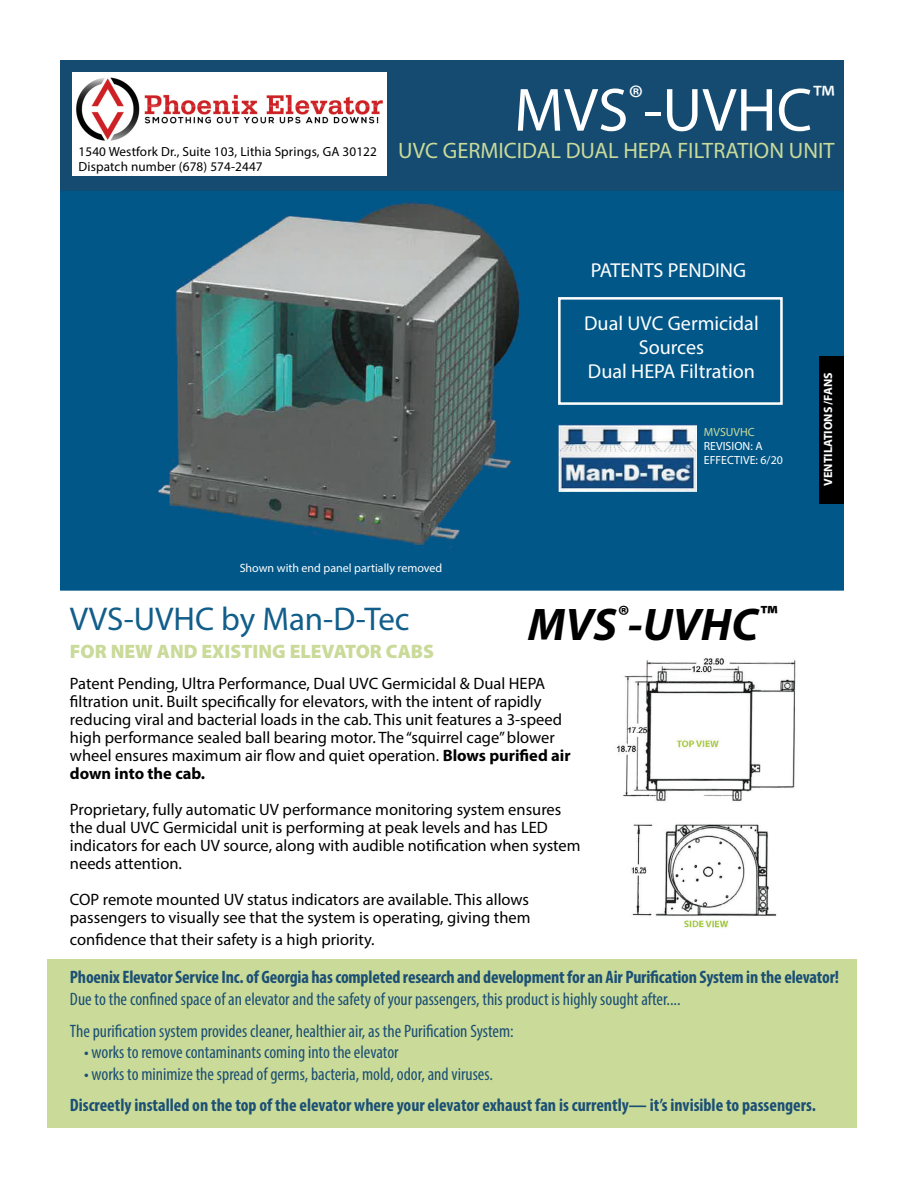
<style>
.page{position:relative;width:918px;height:1188px;background:#fff}
.page>*{position:absolute;margin:0;border:0;box-sizing:border-box;transform-origin:0 0}
.t1{font:61.5px "Myriad Pro";color:#fff}
.t2{font:italic 700 45.9px "Myriad Pro";color:#000}
.t3{font:33px "Myriad Pro";color:#125e8a}
.t4{font:22.35px "Myriad Pro";color:#c9da99}
.t5{font:20.1px/24.2px "Myriad Pro";color:#fff;text-align:center}
.t6{font:900 19.5px "Myriad Pro";color:#c9da99}
.t7{font:condensed 18px/32.1px "Myriad Pro";color:#1b4f74}
.t8{font:700 condensed 18px "Myriad Pro";letter-spacing:-.01em;color:#1b4f74}
.t9{font:16.5px/18px "Myriad Pro";color:#000}
.t10{font:13.2px/15px "Myriad Pro";letter-spacing:.01em;color:#000}
.t11{font:12px "Myriad Pro";color:#fff}
.t12{font:700 12px "Myriad Pro";color:#fff}
.t13{font:11.85px/14.2px "Myriad Pro";color:#fff}
.t14{font:11.85px "Myriad Pro";color:#c9da99}
.s1{font-weight:700}
</style>
<div class="page">
<div style="left:47px;top:959px;width:810px;height:168px;background:#c9da99"></div>
<img style="left:61px;top:61px;width:783px;height:867px">
<img style="left:558px;top:424px;width:139px;height:67px">
<div style="left:558px;top:297px;width:225px;height:108px;border:3px solid #fff"></div>
<div style="left:820px;top:356px;width:24px;height:147px;background:#000"></div>
<div style="left:72px;top:72px;width:314px;height:103px;background:#fff"></div>
<img style="left:76px;top:77px;width:307px;height:64px">
<p class="t10" style="left:79px;top:143px;width:300px">1540 Westfork Dr., Suite 103, Lithia Springs, GA 30122<br>Dispatch number (678) 574-2447</p>
<h1 class="t1" style="left:514px;top:72px;width:322px">MVS<sup>®</sup>-UVHC<sup>™</sup></h1>
<h3 class="t4" style="left:398px;top:136px;width:438px">UVC GERMICIDAL DUAL HEPA FILTRATION UNIT</h3>
<p class="t5" style="left:591px;top:258px;width:157px">PATENTS PENDING</p>
<p class="t5" style="left:584px;top:311px;width:176px">Dual UVC Germicidal<br>Sources<br>Dual HEPA Filtration</p>
<p class="t14" style="left:704px;top:425px;width:52px">MVSUVHC</p>
<p class="t13" style="left:704px;top:439px;width:81px">REVISION: A<br>EFFECTIVE: 6/20</p>
<p class="t12" style="left:820px;top:486px;width:115px;rotate:-90deg">VENTILATIONS /FANS</p>
<p class="t11" style="left:240px;top:561px;width:204px">Shown with end panel partially removed</p>
<h3 class="t3" style="left:70px;top:599px;width:341px">VVS-UVHC by Man-D-Tec</h3>
<p class="t6" style="left:70px;top:641px;width:366px">FOR NEW AND EXISTING ELEVATOR CABS</p>
<p class="t9" style="left:70px;top:674px;width:502px">Patent Pending, Ultra Performance, Dual UVC Germicidal &amp; Dual HEPA filtration unit. Built specifically for elevators, with the intent of rapidly reducing viral and bacterial loads in the cab. This unit features a 3-speed high performance sealed ball bearing motor. The “squirrel cage” blower wheel ensures maximum air flow and quiet operation. <span class="s1">Blows purified air down into the cab.</span></p>
<p class="t9" style="left:70px;top:800px;width:512px">Proprietary, fully automatic UV performance monitoring system ensures the dual UVC Germicidal unit is performing at peak levels and has LED indicators for each UV source, along with audible notification when system needs attention.</p>
<p class="t9" style="left:70px;top:890px;width:462px">COP remote mounted UV status indicators are available. This allows passengers to visually see that the system is operating, giving them</p>
<p class="t9" style="left:70px;top:930px;width:306px">confidence that their safety is a high priority.</p>
<h2 class="t2" style="left:528px;top:594px;width:251px">MVS<sup>®</sup>-UVHC<sup>™</sup></h2>
<p class="t8" style="left:70px;top:966px;width:771px">Phoenix Elevator Service Inc. of Georgia has completed research and development for an Air Purification System in the elevator!</p>
<p class="t7" style="left:70px;top:982px;width:612px">Due to the confined space of an elevator and the safety of your passengers, this product is highly sought after....<br>The purification system provides cleaner, healthier air, as the Purification System:</p>
<p class="t7" style="left:84px;top:1036px;width:316px">• works to remove contaminants coming into the elevator</p>
<p class="t7" style="left:84px;top:1058px;width:410px">• works to minimize the spread of germs, bacteria, mold, odor, and viruses.</p>
<p class="t8" style="left:70px;top:1094px;width:748px">Discreetly installed on the top of the elevator where your elevator exhaust fan is currently— it’s invisible to passengers.</p>
</div>
